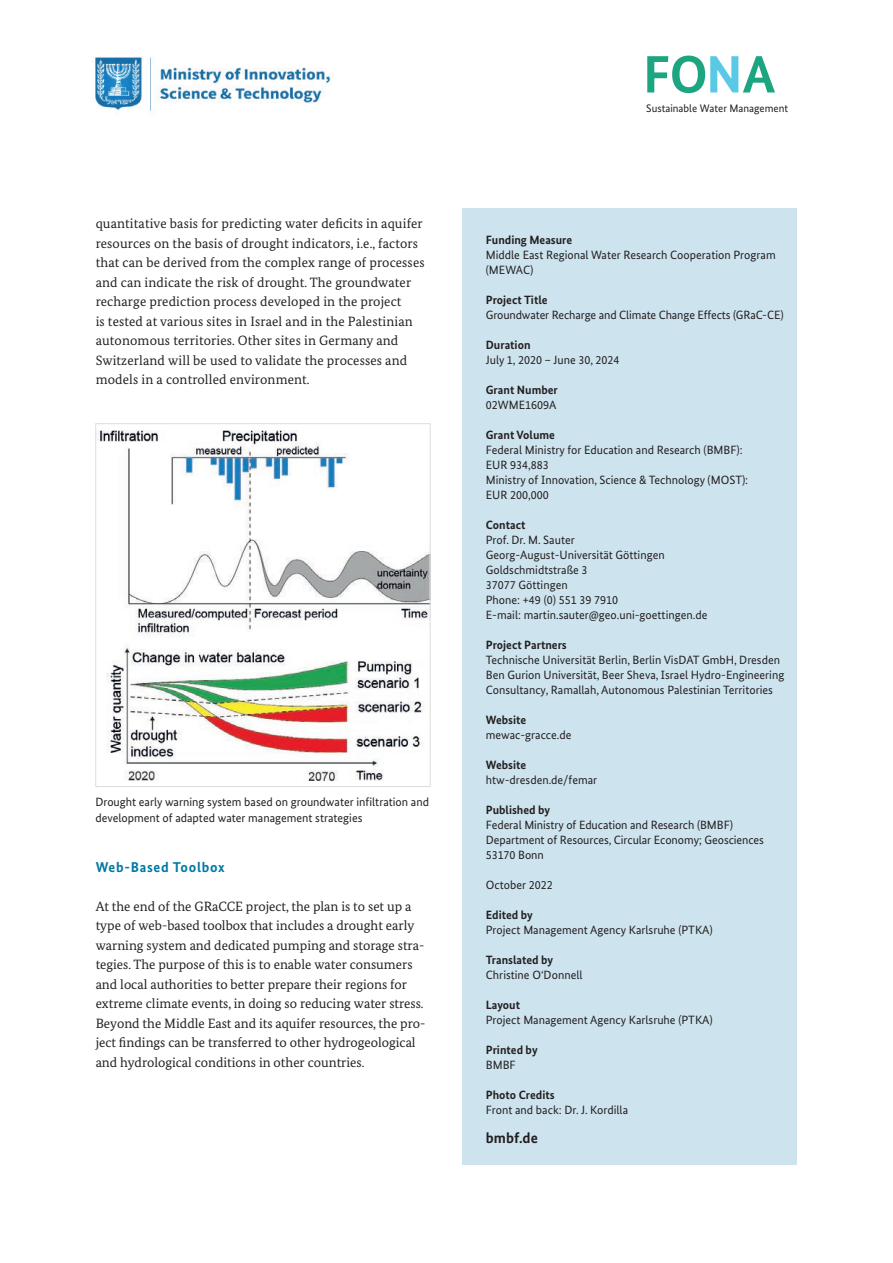
<style>
.page{position:relative;width:893px;height:1263px;background:#fff}
.page>*{position:absolute;margin:0;border:0;box-sizing:border-box;transform-origin:0 0}
.www_bmbf_de{font:700 15px "Bundes Sans";color:#231f20}
.Zwischentitel{font:700 14.25px "Bundes Sans";letter-spacing:.05em;color:#0079a3}
.Fließtext{font:13.5px/19.5px "Bundes Serif";color:#231f20}
.Kastentext{font:12px/15px "Bundes Sans";color:#231f20}
.Kastentext-2{font:700 12px "Bundes Sans";color:#231f20}
.t1{font:10.95px "Bundes Sans";color:#231f20}
</style>
<div class="page">
<div style="left:462px;top:209px;width:335px;height:956px;background:#cde4ef"></div>
<img style="left:97px;top:430px;width:332px;height:350px">
<div style="left:95px;top:423px;width:336px;height:364px;border:1px solid #dcdddf"></div>
<img style="left:95px;top:57px;width:236px;height:56px">
<svg style="left:647px;top:56px;width:128px;height:37px"></svg>
<p class="Fließtext" style="left:96px;top:214px;width:330px">quantitative basis for predicting water deficits in aquifer resources on the basis of drought indicators, i.e., factors that can be derived from the complex range of processes and can indicate the risk of drought. The groundwater recharge prediction process developed in the project<br>is tested at various sites in Israel and in the Palestinian autonomous territories. Other sites in Germany and Switzerland will be used to validate the processes and models in a controlled environment.</p>
<p class="Kastentext" style="left:95px;top:794px;width:335px;line-height:15.8px">Drought early warning system based on groundwater infiltration and development of adapted water management strategies</p>
<h3 class="Zwischentitel" style="left:96px;top:858px;width:131px">Web-Based Toolbox</h3>
<p class="Fließtext" style="left:96px;top:896px;width:331px">At the end of the GRaCCE project, the plan is to set up a type of web-based toolbox that includes a drought early warning system and dedicated pumping and storage stra&shy;tegies. The purpose of this is to enable water consumers and local authorities to better prepare their regions for extreme climate events, in doing so reducing water stress.<br>Beyond the Middle East and its aquifer resources, the pro&shy;ject findings can be transferred to other hydrogeological and hydrological conditions in other countries.</p>
<p class="t1" style="left:646px;top:102px;width:143px">Sustainable Water Management</p>
<p class="Kastentext-2" style="left:486px;top:233px;width:88px">Funding Measure</p>
<p class="Kastentext" style="left:486px;top:248px;width:291px">Middle East Regional Water Research Cooperation Program (MEWAC)</p>
<p class="Kastentext-2" style="left:486px;top:293px;width:63px">Project Title</p>
<p class="Kastentext" style="left:486px;top:308px;width:299px">Groundwater Recharge and Climate Change Effects (GRaC-CE)</p>
<p class="Kastentext-2" style="left:486px;top:338px;width:46px">Duration</p>
<p class="Kastentext" style="left:486px;top:353px;width:135px">July 1, 2020 – June 30, 2024</p>
<p class="Kastentext-2" style="left:486px;top:383px;width:74px">Grant Number</p>
<p class="Kastentext" style="left:486px;top:398px;width:72px">02WME1609A</p>
<p class="Kastentext-2" style="left:486px;top:428px;width:71px">Grant Volume</p>
<p class="Kastentext" style="left:486px;top:443px;width:258px">Federal Ministry for Education and Research (BMBF):</p>
<p class="Kastentext" style="left:486px;top:458px;width:65px">EUR 934,883</p>
<p class="Kastentext" style="left:486px;top:473px;width:264px">Ministry of Innovation, Science &amp; Technology (MOST):</p>
<p class="Kastentext" style="left:486px;top:488px;width:65px">EUR 200,000</p>
<p class="Kastentext-2" style="left:486px;top:518px;width:41px">Contact</p>
<p class="Kastentext" style="left:486px;top:533px;width:90px">Prof. Dr. M. Sauter</p>
<p class="Kastentext" style="left:486px;top:548px;width:180px">Georg-August-Universität Göttingen</p>
<p class="Kastentext" style="left:486px;top:563px;width:103px">Goldschmidtstraße 3</p>
<p class="Kastentext" style="left:486px;top:578px;width:83px">37077 Göttingen</p>
<p class="Kastentext" style="left:486px;top:593px;width:134px">Phone: +49 (0) 551 39 7910</p>
<p class="Kastentext" style="left:486px;top:608px;width:223px">E-mail: martin.sauter@geo.uni-goettingen.de</p>
<p class="Kastentext-2" style="left:486px;top:638px;width:82px">Project Partners</p>
<p class="Kastentext" style="left:486px;top:653px;width:296px">Technische Universität Berlin, Berlin VisDAT GmbH, Dresden</p>
<p class="Kastentext" style="left:486px;top:668px;width:300px">Ben Gurion Universität, Beer Sheva, Israel Hydro-Engineering<br>Consultancy, Ramallah, Autonomous Palestinian Territories</p>
<p class="Kastentext-2" style="left:486px;top:713px;width:42px">Website</p>
<p class="Kastentext" style="left:486px;top:728px;width:87px">mewac-gracce.de</p>
<p class="Kastentext-2" style="left:486px;top:758px;width:42px">Website</p>
<p class="Kastentext" style="left:486px;top:773px;width:113px">htw-dresden.de/femar</p>
<p class="Kastentext-2" style="left:486px;top:803px;width:66px">Published by</p>
<p class="Kastentext" style="left:486px;top:818px;width:249px">Federal Ministry of Education and Research (BMBF)</p>
<p class="Kastentext" style="left:486px;top:833px;width:280px">Department of Resources, Circular Economy; Geosciences</p>
<p class="Kastentext" style="left:486px;top:848px;width:60px">53170 Bonn</p>
<p class="Kastentext" style="left:486px;top:878px;width:68px">October 2022</p>
<p class="Kastentext-2" style="left:486px;top:908px;width:49px">Edited by</p>
<p class="Kastentext" style="left:486px;top:923px;width:228px">Project Management Agency Karlsruhe (PTKA)</p>
<p class="Kastentext-2" style="left:486px;top:953px;width:69px">Translated by</p>
<p class="Kastentext" style="left:486px;top:968px;width:98px">Christine O‘Donnell</p>
<p class="Kastentext-2" style="left:486px;top:998px;width:36px">Layout</p>
<p class="Kastentext" style="left:486px;top:1013px;width:228px">Project Management Agency Karlsruhe (PTKA)</p>
<p class="Kastentext-2" style="left:486px;top:1043px;width:53px">Printed by</p>
<p class="Kastentext" style="left:486px;top:1058px;width:31px">BMBF</p>
<p class="Kastentext-2" style="left:486px;top:1088px;width:70px">Photo Credits</p>
<p class="Kastentext" style="left:486px;top:1103px;width:144px">Front and back: Dr. J. Kordilla</p>
<p class="www_bmbf_de" style="left:486px;top:1129px;width:54px">bmbf.de</p>
</div>
